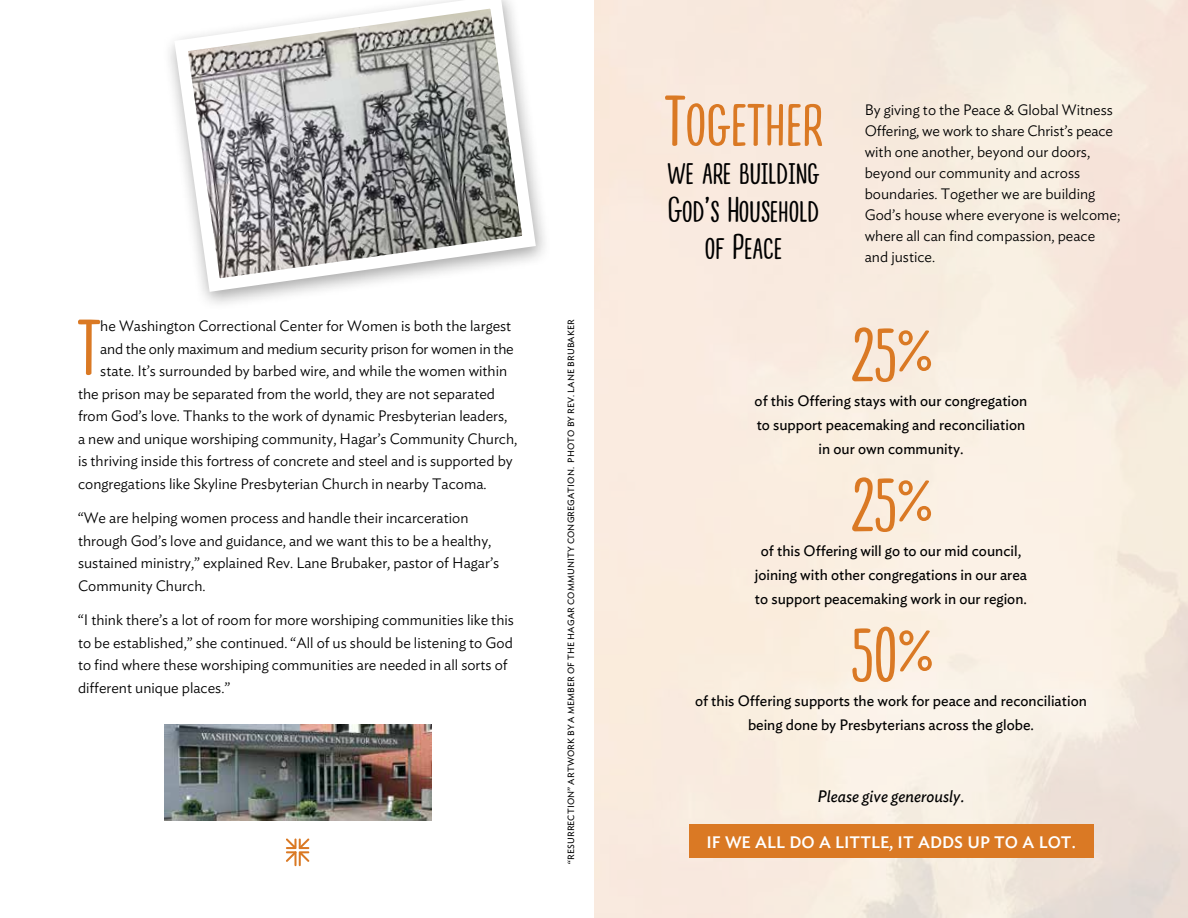
<style>
.page{position:relative;width:1188px;height:918px;background:#fff}
.page>*{position:absolute;margin:0;border:0;box-sizing:border-box;transform-origin:0 0}
.t1{font:79.35px "Lifehack Sans";color:#da7924}
.t2{font:78px "Lifehack Sans";color:#da7924}
.t3{font:72px "Lifehack Sans";color:#da7924}
.t4{font:36px/37.8px "Lifehack Sans";color:#000;text-align:center}
.t5{font:500 16.5px "Ideal Sans";color:#fff}
.t6{font:italic 16.5px "Ideal Sans";color:#000}
.t7{font:300 15px/21px "Ideal Sans";color:#000}
.t8{font:15px/24px "Ideal Sans";color:#000;text-align:center}
.t9{font:9px "Ideal Sans";letter-spacing:.015em;color:#000}
.s1{font-size:60px}
</style>
<div class="page">
<img style="left:594px;top:0;width:594px;height:918px">
<div style="left:689px;top:825px;width:404px;height:33px;background:#da7924"></div>
<svg style="left:170px;top:0;width:373px;height:299px"></svg>
<svg style="left:286px;top:839px;width:23px;height:27px"></svg>
<img style="left:164px;top:725px;width:267px;height:95px">
<h1 class="t1" style="left:78px;top:307px;width:24px">T</h1>
<p class="t7" style="left:100px;top:314px;width:413px">he Washington Correctional Center for Women is both the largest</p>
<p class="t7" style="left:100px;top:337px;width:415px">and the only maximum and medium security prison for women in the</p>
<p class="t7" style="left:100px;top:359px;width:409px">state. It’s surrounded by barbed wire, and while the women within</p>
<p class="t7" style="left:78px;top:382px;width:419px">the prison may be separated from the world, they are not separated</p>
<p class="t7" style="left:78px;top:404px;width:431px">from God’s love. Thanks to the work of dynamic Presbyterian leaders,</p>
<p class="t7" style="left:78px;top:427px;width:441px">a new and unique worshiping community, Hagar’s Community Church,</p>
<p class="t7" style="left:78px;top:449px;width:436px">is thriving inside this fortress of concrete and steel and is supported by</p>
<p class="t7" style="left:78px;top:472px;width:410px">congregations like Skyline Presbyterian Church in nearby Tacoma.</p>
<p class="t7" style="left:78px;top:506px;width:423px;line-height:22.5px">“We are helping women process and handle their incarceration through God’s love and guidance, and we want this to be a healthy, sustained ministry,” explained Rev. Lane Brubaker, pastor of Hagar’s Community Church.</p>
<p class="t7" style="left:78px;top:608px;width:438px;line-height:22.5px">“I think there’s a lot of room for more worshiping communities like this to be established,” she continued. “All of us should be listening to God to find where these worshiping communities are needed in all sorts of different unique places.”</p>
<p class="t9" style="left:564px;top:864px;width:546px;rotate:-90deg">“RESURRECTION” ARTWORK BY A MEMBER OF THE HAGAR COMMUNITY CONGREGATION. PHOTO BY REV. LANE BRUBAKER</p>
<h3 class="t3" style="left:665px;top:84px;width:159px">Together</h3>
<h3 class="t4" style="left:667px;top:154px;width:154px">we are building<br>God’s Household of Peace</h3>
<p class="t7" style="left:865px;top:98px;width:257px">By giving to the Peace &amp; Global Witness Offering, we work to share Christ’s peace with one another, beyond our doors, beyond our community and across boundaries. Together we are building God’s house where everyone is welcome; where all can find compassion, peace and justice.</p>
<h2 class="t2" style="left:850px;top:315px;width:83px">25<span class="s1">%</span></h2>
<p class="t8" style="left:755px;top:387px;width:274px">of this Offering stays with our congregation to support peacemaking and reconciliation in our own community.</p>
<h2 class="t2" style="left:850px;top:465px;width:83px">25<span class="s1">%</span></h2>
<p class="t8" style="left:755px;top:537px;width:274px">of this Offering will go to our mid council, joining with other congregations in our area to support peacemaking work in our region.</p>
<h2 class="t2" style="left:850px;top:615px;width:84px">50<span class="s1">%</span></h2>
<p class="t8" style="left:695px;top:687px;width:393px">of this Offering supports the work for peace and reconciliation being done by Presbyterians across the globe.</p>
<p class="t6" style="left:818px;top:784px;width:148px">Please give generously.</p>
<p class="t5" style="left:706px;top:830px;width:371px">IF WE ALL DO A LITTLE, IT ADDS UP TO A LOT.</p>
</div>
